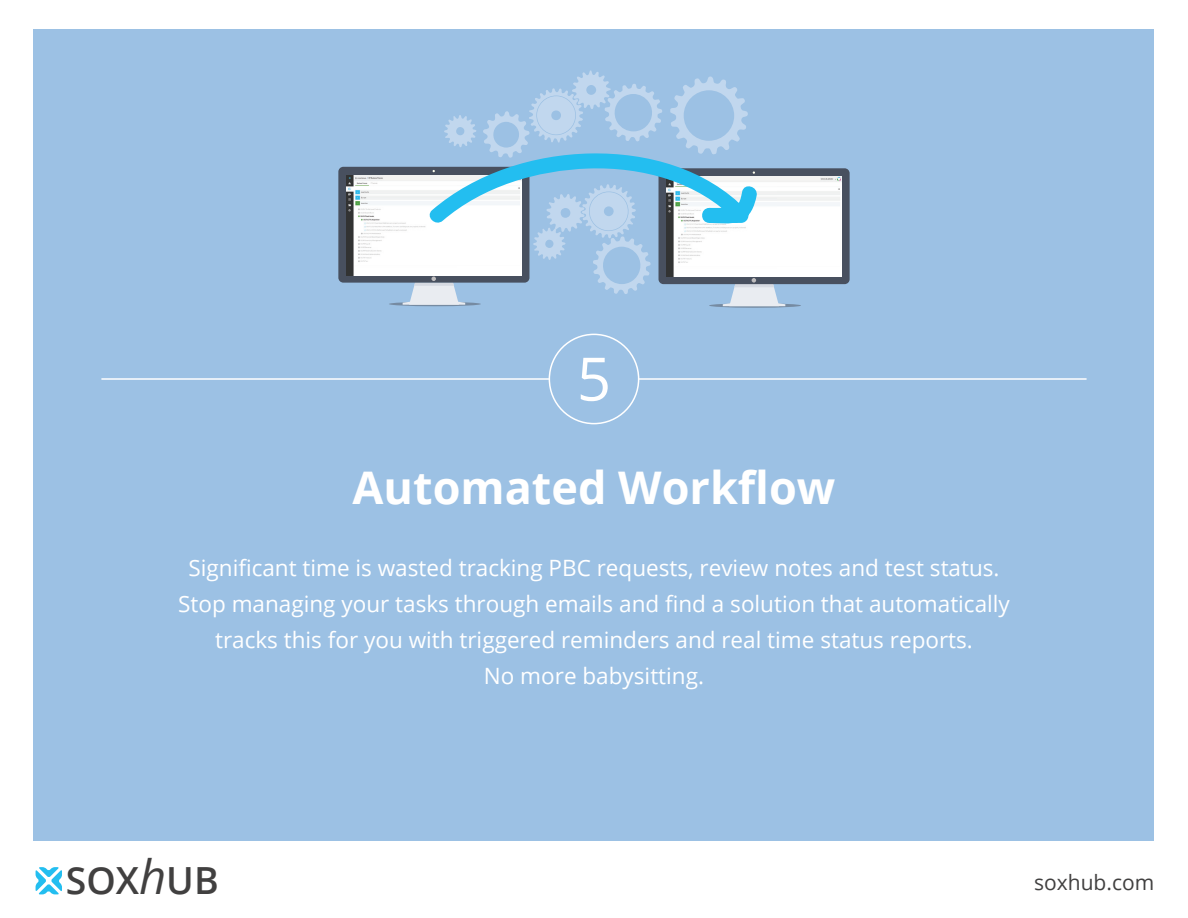
<style>
.page{position:relative;width:1188px;height:918px;background:#fff}
.page>*{position:absolute;margin:0;border:0;box-sizing:border-box;transform-origin:0 0}
.t1{font:60px "Open Sans";color:#fff}
.t2{font:700 45px "Open Sans";color:#fff}
.t3{font:600 37.35px "Open Sans";color:#414040}
.t4{font:22.5px/36px "Open Sans";color:#fff;text-align:center}
.t5{font:21px "Open Sans";color:#414040}
.s1{font-weight:400;font-style:italic;font-size:47.25px}
</style>
<div class="page">
<div style="left:34px;top:29px;width:1120px;height:811px;background:#9cc1e4"></div>
<svg style="left:36px;top:867px;width:26px;height:27px"></svg>
<div style="left:549px;top:334px;width:90px;height:90px;border:2px solid #fff;border-radius:50%"></div>
<hr style="left:101px;top:378px;width:448px;height:2px;background:#fff">
<hr style="left:639px;top:378px;width:448px;height:2px;background:#fff">
<svg style="left:389px;top:302px;width:92px;height:4px"></svg>
<div style="left:338px;top:167px;width:191px;height:116px;background:#48505f;border-radius:5px"></div>
<img style="left:346px;top:175px;width:57px;height:100px">
<svg style="left:709px;top:303px;width:92px;height:5px"></svg>
<div style="left:659px;top:168px;width:191px;height:116px;background:#48505f;border-radius:5px"></div>
<svg style="left:403px;top:71px;width:439px;height:235px"></svg>
<h1 class="t1" style="left:577px;top:338px;width:36px">5</h1>
<h2 class="t2" style="left:353px;top:456px;width:484px">Automated Workflow</h2>
<p class="t4" style="left:178px;top:549px;width:833px">Significant time is wasted tracking PBC requests, review notes and test status.<br>Stop managing your tasks through emails and find a solution that automatically tracks this for you with triggered reminders and real time status reports.<br>No more babysitting.</p>
<h3 class="t3" style="left:66px;top:855px;width:154px">SOX<span class="s1">h</span>UB</h3>
<p class="t5" style="left:1034px;top:868px;width:122px">soxhub.com</p>
</div>
